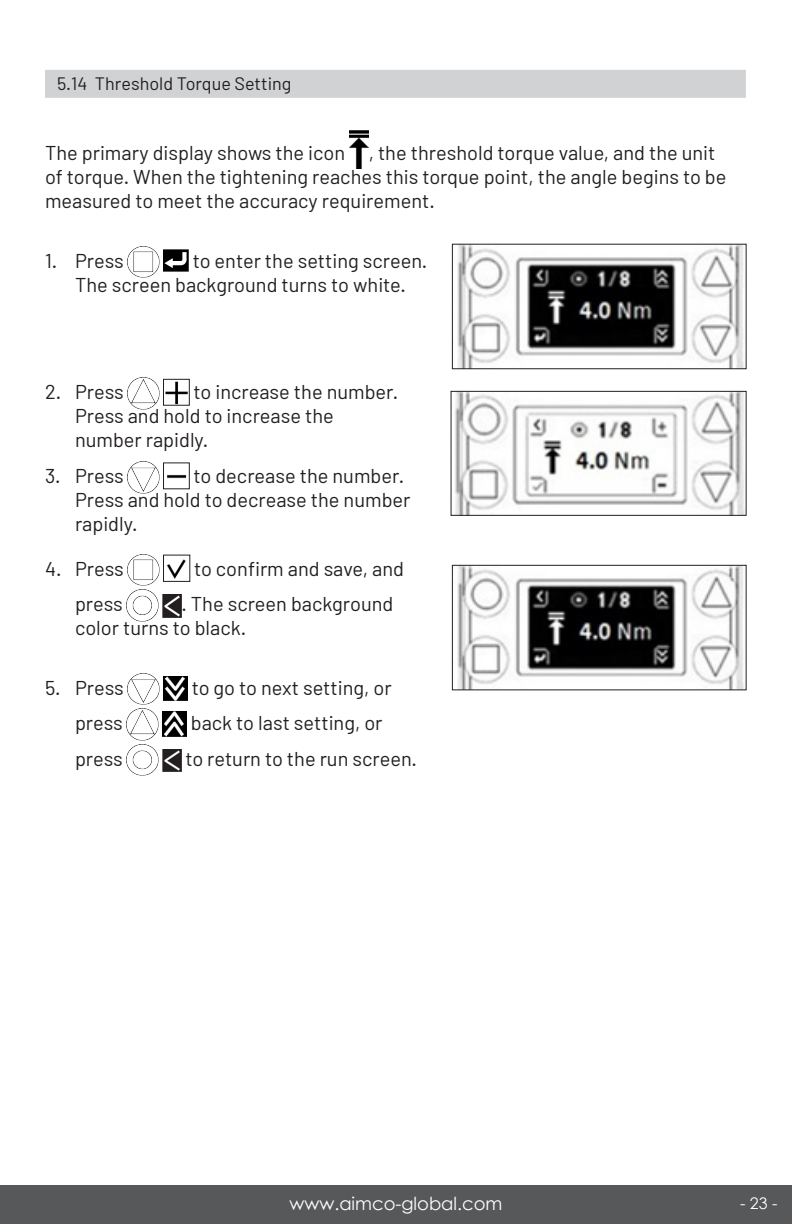
<style>
.page{position:relative;width:792px;height:1224px;background:#fff}
.page>*{position:absolute;margin:0;border:0;box-sizing:border-box;transform-origin:0 0}
.t1{font:24px "Minion Pro";color:#fff}
.Normal_Text_Ragged{font:20px/24px "Barlow";color:#231f20}
.Header_2_-_Grey{font:18px "Barlow";color:#231f20}
.t2{font:18px "Century Gothic";color:#fff}
.t3{font:16px "Century Gothic";color:#fff}
</style>
<div class="page">
<div style="left:0;top:1185px;width:792px;height:39px;background:#57585a"></div>
<div style="left:45px;top:70px;width:701px;height:28px;background:#d1d2d4"></div>
<img style="left:349px;top:130px;width:20px;height:38px">
<img style="left:128px;top:246px;width:31px;height:32px">
<img style="left:163px;top:250px;width:26px;height:22px">
<img style="left:128px;top:378px;width:31px;height:31px">
<img style="left:165px;top:381px;width:23px;height:22px">
<div style="left:163px;top:379px;width:27px;height:26px;border:1px solid #231f20"></div>
<img style="left:128px;top:461px;width:31px;height:32px">
<img style="left:167px;top:474px;width:20px;height:5px">
<div style="left:163px;top:463px;width:27px;height:26px;border:1px solid #231f20"></div>
<img style="left:128px;top:554px;width:31px;height:32px">
<img style="left:167px;top:559px;width:19px;height:20px">
<div style="left:163px;top:555px;width:27px;height:27px;border:1px solid #231f20"></div>
<img style="left:127px;top:590px;width:31px;height:31px">
<img style="left:162px;top:595px;width:19px;height:22px">
<img style="left:128px;top:673px;width:31px;height:32px">
<img style="left:163px;top:676px;width:25px;height:25px">
<img style="left:127px;top:709px;width:31px;height:31px">
<img style="left:162px;top:712px;width:25px;height:24px">
<img style="left:127px;top:744px;width:31px;height:32px">
<img style="left:162px;top:750px;width:19px;height:22px">
<img style="left:457px;top:246px;width:287px;height:121px">
<div style="left:452px;top:244px;width:295px;height:125px;border:1px solid #231f20"></div>
<img style="left:455px;top:393px;width:290px;height:121px">
<div style="left:451px;top:391px;width:296px;height:125px;border:1px solid #231f20"></div>
<img style="left:457px;top:567px;width:287px;height:121px">
<div style="left:452px;top:565px;width:295px;height:125px;border:1px solid #231f20"></div>
<p class="Header_2_-_Grey" style="left:57px;top:72px;width:236px">5.14 Threshold Torque Setting</p>
<p class="Normal_Text_Ragged" style="left:45px;top:141px;width:683px">The primary display shows the icon , the threshold torque value, and the unit of torque. When the tightening reaches this torque point, the angle begins to be measured to meet the accuracy requirement.</p>
<p class="Normal_Text_Ragged" style="left:45px;top:248px;width:80px">1. Press</p>
<p class="Normal_Text_Ragged" style="left:75px;top:248px;width:354px;text-indent:118px">to enter the setting screen.<br>The screen background turns to white.</p>
<p class="Normal_Text_Ragged" style="left:45px;top:380px;width:80px">2. Press</p>
<p class="Normal_Text_Ragged" style="left:75px;top:380px;width:325px;text-indent:119px">to increase the number.<br>Press and hold to increase the number rapidly.</p>
<p class="Normal_Text_Ragged" style="left:45px;top:463px;width:80px">3. Press</p>
<p class="Normal_Text_Ragged" style="left:75px;top:463px;width:337px;text-indent:119px">to decrease the number.<br>Press and hold to decrease the number rapidly.</p>
<p class="Normal_Text_Ragged" style="left:45px;top:556px;width:80px">4. Press</p>
<p class="Normal_Text_Ragged" style="left:194px;top:556px;width:211px">to confirm and save, and</p>
<p class="Normal_Text_Ragged" style="left:75px;top:592px;width:49px">press</p>
<p class="Normal_Text_Ragged" style="left:75px;top:592px;width:320px;text-indent:106px">. The screen background color turns to black.</p>
<p class="Normal_Text_Ragged" style="left:45px;top:675px;width:80px">5. Press</p>
<p class="Normal_Text_Ragged" style="left:192px;top:675px;width:202px">to go to next setting, or</p>
<p class="Normal_Text_Ragged" style="left:75px;top:711px;width:49px">press</p>
<p class="Normal_Text_Ragged" style="left:191px;top:711px;width:193px">back to last setting, or</p>
<p class="Normal_Text_Ragged" style="left:75px;top:746px;width:49px">press</p>
<p class="Normal_Text_Ragged" style="left:185px;top:746px;width:233px">to return to the run screen.</p>
<p class="t1" style="left:750px;top:1179px;width:25px">23</p>
<p class="t2" style="left:289px;top:1191px;width:215px">www.aimco-global.com</p>
<p class="t3" style="left:740px;top:1192px;width:39px">- 23 -</p>
</div>
